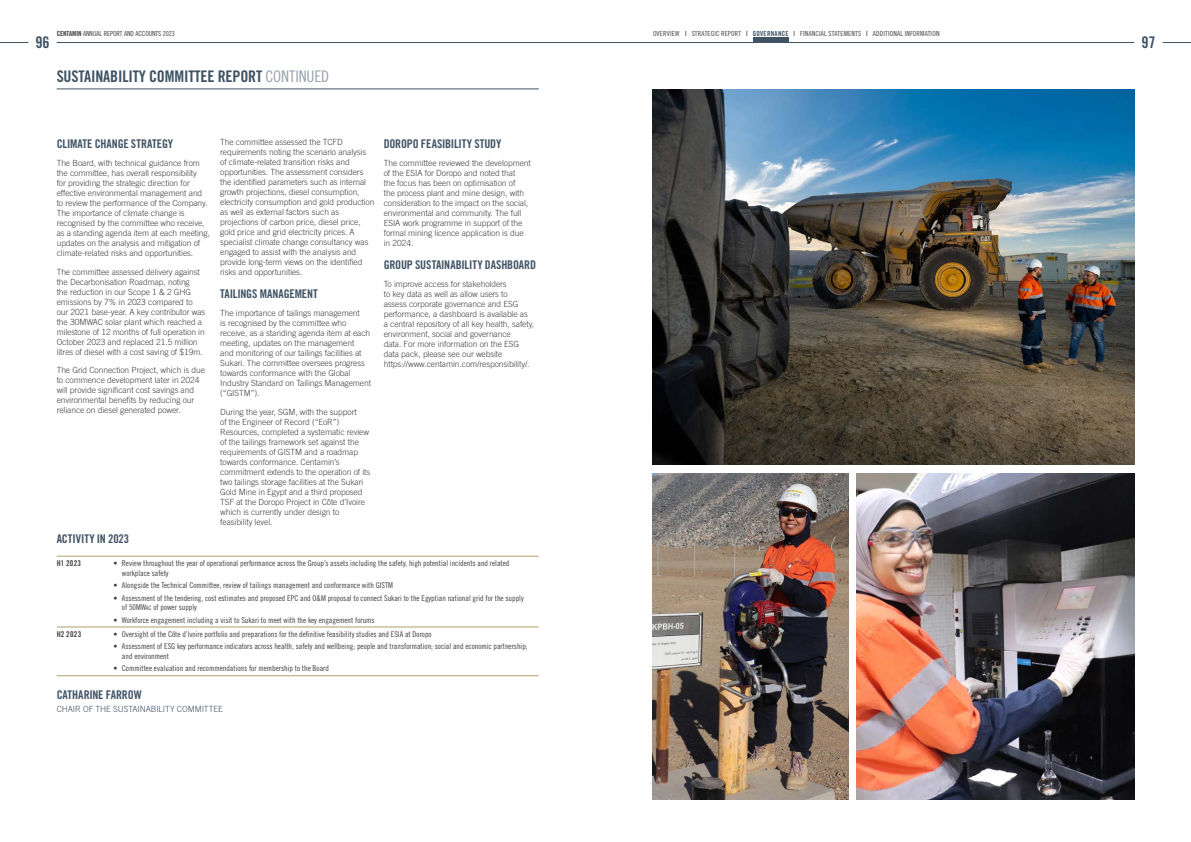
<style>
.page{position:relative;width:1191px;height:842px;background:#fff}
.page>*{position:absolute;margin:0;border:0;box-sizing:border-box;transform-origin:0 0}
.t1{font:16px "Trade Gothic LT Std Bd Cn 20";letter-spacing:-.01em;color:#3f5364}
.t2{font:12px "Trade Gothic LT Std Bd Cn 20";letter-spacing:-.01em;color:#3f5364}
.t3{font:300 8.5px/10px "Trade Gothic LT Std";letter-spacing:-.01em;color:#414042}
.t4{font:300 8.5px "Trade Gothic LT Std";letter-spacing:-.01em;color:#3f5364}
.t5{font:8px/9.6px "Trade Gothic LT Std Cn 18";color:#414042}
.t6{font:8px "Trade Gothic LT Std Bd Cn 20";letter-spacing:.03em;color:#414042}
.t7{font:7px "Trade Gothic LT Std Cn 18";letter-spacing:.02em;color:#414042}
.t8{font:7px "Trade Gothic LT Std Cn 18";letter-spacing:-.01em;color:#414042}
.s1{font-family:"Trade Gothic LT Std Bd Cn 20"}
.s2{font-family:"Trade Gothic LT Std Bd Cn 20";color:#3f5364}
.s3{font-family:"Trade Gothic LT Std Cn 18";color:#98a3ad}
.s4{font-size:6px}
</style>
<div class="page">
<img style="left:652px;top:89px;width:482px;height:376px">
<img style="left:652px;top:473px;width:196px;height:326px">
<img style="left:856px;top:473px;width:278px;height:326px">
<hr style="left:57px;top:89px;width:482px;height:1px;background:#3f5364">
<hr style="left:57px;top:627px;width:56px;height:1px;background:#b1a069">
<hr style="left:113px;top:627px;width:426px;height:1px;background:#b1a069">
<hr style="left:57px;top:556px;width:56px;height:1px;background:#b1a069">
<hr style="left:113px;top:556px;width:426px;height:1px;background:#b1a069">
<hr style="left:57px;top:675px;width:56px;height:1px;background:#b1a069">
<hr style="left:113px;top:675px;width:426px;height:1px;background:#b1a069">
<hr style="left:57px;top:42px;width:1077px;height:1px;background:#3f5364">
<svg style="left:0;top:42px;width:28px;height:1px"></svg>
<svg style="left:1162px;top:42px;width:29px;height:1px"></svg>
<hr style="left:753px;top:38px;width:35px;height:4px;background:#3f5364">
<p class="t8" style="left:57px;top:29px;width:120px"><span class="s1">CENTAMIN</span> ANNUAL REPORT AND ACCOUNTS 2023</p>
<p class="t7" style="left:653px;top:29px;width:288px">OVERVIEW <span class="s1">|</span> STRATEGIC REPORT <span class="s1">|</span> <span class="s2">GOVERNANCE</span> <span class="s1">|</span> FINANCIAL STATEMENTS <span class="s1">|</span> ADDITIONAL INFORMATION</p>
<h1 class="t1" style="left:35px;top:33px;width:16px">96</h1>
<h1 class="t1" style="left:1141px;top:33px;width:16px">97</h1>
<h1 class="t1" style="left:57px;top:67px;width:274px">SUSTAINABILITY COMMITTEE REPORT <span class="s3">CONTINUED</span></h1>
<h2 class="t2" style="left:57px;top:136px;width:118px">CLIMATE CHANGE STRATEGY</h2>
<p class="t3" style="left:57px;top:158px;width:155px">The Board, with technical guidance from the committee, has overall responsibility<br>for providing the strategic direction for effective environmental management and to review the performance of the Company.<br>The importance of climate change is recognised by the committee who receive, as a standing agenda item at each meeting, updates on the analysis and mitigation of climate-related risks and opportunities.</p>
<p class="t3" style="left:57px;top:266px;width:150px">The committee assessed delivery against the Decarbonisation Roadmap, noting<br>the reduction in our Scope 1 &amp; 2 GHG emissions by 7% in 2023 compared to our 2021 base-year. A key contributor was the 30MWAC solar plant which reached a milestone of 12 months of full operation in October 2023 and replaced 21.5 million litres of diesel with a cost saving of $19m.</p>
<p class="t3" style="left:57px;top:365px;width:150px">The Grid Connection Project, which is due to commence development later in 2024 will provide significant cost savings and environmental benefits by reducing our reliance on diesel generated power.</p>
<p class="t3" style="left:220px;top:137px;width:156px">The committee assessed the TCFD requirements noting the scenario analysis of climate-related transition risks and opportunities. The assessment considers the identified parameters such as internal growth projections, diesel consumption, electricity consumption and gold production as well as external factors such as projections of carbon price, diesel price, gold price and grid electricity prices. A specialist climate change consultancy was engaged to assist with the analysis and provide long-term views on the identified risks and opportunities.</p>
<h2 class="t2" style="left:220px;top:286px;width:99px">TAILINGS MANAGEMENT</h2>
<p class="t3" style="left:220px;top:308px;width:152px">The importance of tailings management<br>is recognised by the committee who receive, as a standing agenda item at each meeting, updates on the management<br>and monitoring of our tailings facilities at Sukari. The committee oversees progress towards conformance with the Global Industry Standard on Tailings Management (“GISTM”).</p>
<p class="t3" style="left:220px;top:406px;width:152px">During the year, SGM, with the support<br>of the Engineer of Record (“EoR”)<br>Resources, completed a systematic review of the tailings framework set against the requirements of GISTM and a roadmap towards conformance. Centamin’s commitment extends to the operation of its two tailings storage facilities at the Sukari Gold Mine in Egypt and a third proposed TSF at the Doropo Project in Côte d’Ivoire which is currently under design to feasibility level.</p>
<h2 class="t2" style="left:384px;top:136px;width:119px">DOROPO FEASIBILITY STUDY</h2>
<p class="t3" style="left:384px;top:158px;width:149px">The committee reviewed the development of the ESIA for Doropo and noted that<br>the focus has been on optimisation of<br>the process plant and mine design, with consideration to the impact on the social, environmental and community. The full ESIA work programme in support of the formal mining licence application is due in 2024.</p>
<h2 class="t2" style="left:384px;top:257px;width:154px">GROUP SUSTAINABILITY DASHBOARD</h2>
<p class="t3" style="left:384px;top:279px;width:152px">To improve access for stakeholders<br>to key data as well as allow users to<br>assess corporate governance and ESG performance, a dashboard is available as a central repository of all key health, safety, environment, social and governance<br>data. For more information on the ESG data pack, please see our website https://www.centamin.com/responsibility/.</p>
<h2 class="t2" style="left:57px;top:531px;width:74px">ACTIVITY IN 2023</h2>
<p class="t6" style="left:57px;top:558px;width:26px">H1 2023</p>
<p class="t5" style="left:122px;top:558px;width:389px;text-indent:-9px">• Review throughout the year of operational performance across the Group’s assets including the safety, high potential incidents and related workplace safety</p>
<p class="t5" style="left:113px;top:580px;width:281px">• Alongside the Technical Committee, review of tailings management and conformance with GISTM</p>
<p class="t5" style="left:122px;top:593px;width:403px;text-indent:-9px">• Assessment of the tendering, cost estimates and proposed EPC and O&amp;M proposal to connect Sukari to the Egyptian national grid for the supply of 50MW<span class="s4">AC</span> of power supply</p>
<p class="t5" style="left:113px;top:615px;width:263px">• Workforce engagement including a visit to Sukari to meet with the key engagement forums</p>
<p class="t6" style="left:57px;top:629px;width:26px">H2 2023</p>
<p class="t5" style="left:113px;top:629px;width:320px">• Oversight of the Côte d’Ivoire portfolio and preparations for the definitive feasibility studies and ESIA at Doropo</p>
<p class="t5" style="left:122px;top:642px;width:407px;text-indent:-9px">• Assessment of ESG key performance indicators across health, safety and wellbeing; people and transformation; social and economic partnership; and environment</p>
<p class="t5" style="left:113px;top:664px;width:217px">• Committee evaluation and recommendations for membership to the Board</p>
<h2 class="t2" style="left:57px;top:687px;width:86px">CATHARINE FARROW</h2>
<p class="t4" style="left:57px;top:703px;width:168px">CHAIR OF THE SUSTAINABILITY COMMITTEE</p>
</div>
